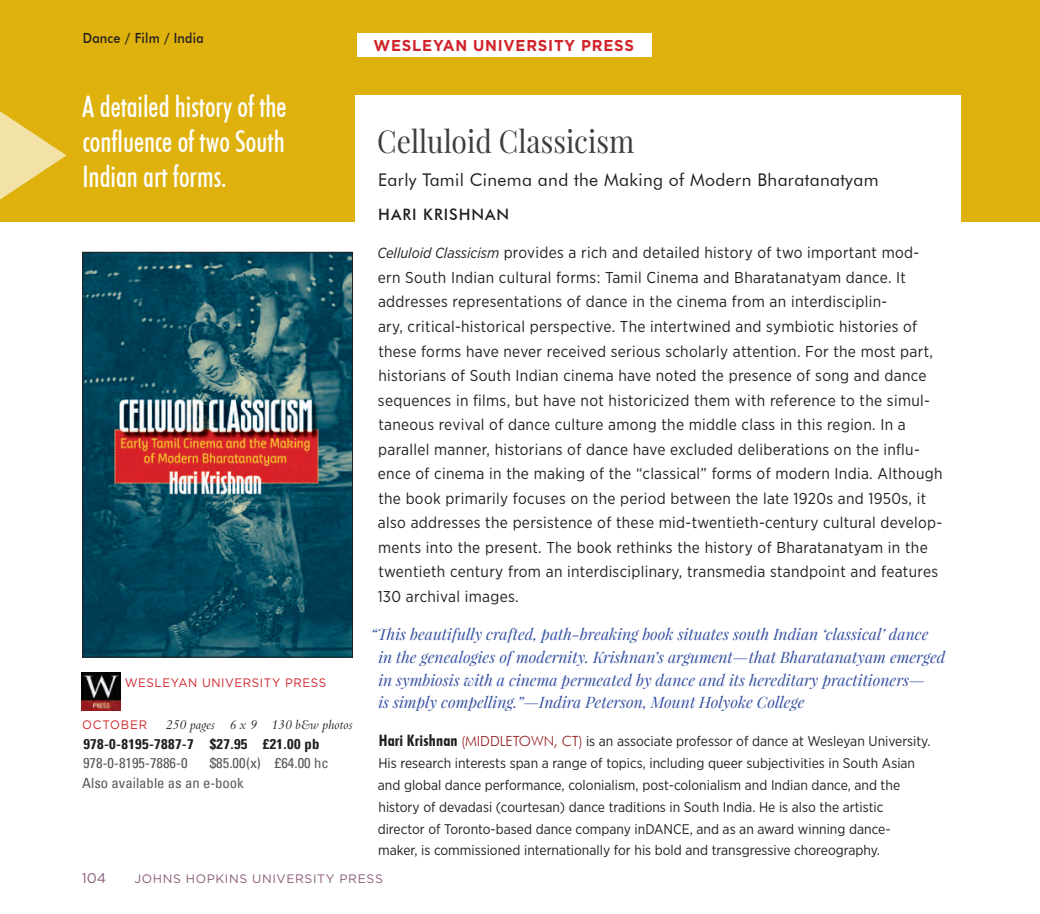
<style>
.page{position:relative;width:1040px;height:914px;background:#fff}
.page>*{position:absolute;margin:0;border:0;box-sizing:border-box;transform-origin:0 0}
.ti{font:31.5px "Playfair Display";color:#3e3e3f;scale:.9 1}
.callout{font:500 condensed 29.75px/35px "Futura BT";color:#fff;text-align:justify;scale:.93 1}
.t1{font:17.5px "Futura BT";letter-spacing:.02em;color:#231f20}
.tx2{font:15.75px/24.5px "Gotham Narrow";letter-spacing:.02em;color:#231f20}
.blurb{font:italic 15.75px/22.8px "Playfair Display";color:#3853a3}
.imprint{font:700 15.75px "Gotham";letter-spacing:.05em;color:#d1232a;scale:.95 1}
.au{font:500 15.75px "Futura BT";letter-spacing:.06em;color:#231f20}
.bio{font:14px/21.9px "Gotham Narrow";color:#231f20}
.price2{font:condensed 14px "Univers";color:#57585a;scale:1.05 1}
.price2-2{font:700 condensed 14px "Univers";letter-spacing:.025em;color:#231f20;scale:1.05 1}
.price{font:italic 14px "Bembo";color:#231f20;scale:.96 1}
.t2{font:500 14px "Futura BT";letter-spacing:.02em;color:#231f20;scale:.9 1}
.t3{font:14px "Gotham";color:#8a5b7a}
.t4{font:12.25px "Gotham";letter-spacing:.05em;color:#8a5b7a}
.imprint-2{font:12.25px "Gotham";letter-spacing:.05em;color:#d1232a;scale:.95 1}
.price-2{font:12.25px "Gotham";letter-spacing:.07em;color:#d1232a;scale:.95 1}
.s1{font-style:italic;font-size:14.7px}
.s2{font-family:"Futura BT";font-weight:700;font-stretch:condensed;font-size:15.75px}
.s3{font-family:"Futura BT";font-weight:300;color:#90191d}
</style>
<div class="page">
<div style="left:0;top:0;width:1040px;height:222px;background:#dfb10c"></div>
<img style="left:84px;top:254px;width:267px;height:401px">
<div style="left:82px;top:252px;width:271px;height:405px;border:1px solid #231f20"></div>
<img style="left:82px;top:672px;width:38px;height:38px">
<div style="left:356px;top:95px;width:605px;height:290px;background:#fff"></div>
<div style="left:357px;top:33px;width:295px;height:24px;background:#fff"></div>
<svg style="left:0;top:111px;width:66px;height:89px"></svg>
<p class="t2" style="left:83px;top:29px;width:136px">Dance / Film / India</p>
<p class="callout" style="left:82px;top:89px;width:221px">A detailed history of the confluence of two South Indian art forms.</p>
<p class="imprint-2" style="left:125px;top:674px;width:213px">WESLEYAN UNIVERSITY PRESS</p>
<p class="price-2" style="left:82px;top:716px;width:70px">OCTOBER</p>
<p class="price" style="left:165px;top:716px;width:196px">250 pages 6 x 9 130 b&amp;w photos</p>
<p class="price2-2" style="left:83px;top:735px;width:226px">978-0-8195-7887-7 $27.95 £21.00 pb</p>
<p class="price2" style="left:83px;top:754px;width:101px">978-0-8195-7886-0</p>
<p class="price2" style="left:210px;top:754px;width:115px">$85.00(x) £64.00 hc</p>
<p class="price2" style="left:82px;top:773px;width:155px">Also available as an e-book</p>
<p class="imprint" style="left:373px;top:35px;width:276px">WESLEYAN UNIVERSITY PRESS</p>
<p class="ti" style="left:377px;top:121px;width:287px">Celluloid Classicism</p>
<p class="t1" style="left:378px;top:169px;width:502px">Early Tamil Cinema and the Making of Modern Bharatanatyam</p>
<p class="au" style="left:378px;top:204px;width:132px">HARI KRISHNAN</p>
<p class="tx2" style="left:377px;top:240px;width:566px"><span class="s1">Celluloid Classicism</span> provides a rich and detailed history of two important mod&shy;ern South Indian cultural forms: Tamil Cinema and Bharatanatyam dance. It addresses representations of dance in the cinema from an interdisciplin-<br>ary, critical-historical perspective. The intertwined and symbiotic histories of these forms have never received serious scholarly attention. For the most part, historians of South Indian cinema have noted the presence of song and dance sequences in films, but have not historicized them with reference to the simul&shy;taneous revival of dance culture among the middle class in this region. In a parallel manner, historians of dance have excluded deliberations on the influ&shy;ence of cinema in the making of the “classical” forms of modern India. Although the book primarily focuses on the period between the late 1920s and 1950s, it also addresses the persistence of these mid-twentieth-century cultural develop&shy;ments into the present. The book rethinks the history of Bharatanatyam in the twentieth century from an interdisciplinary, transmedia standpoint and features 130 archival images.</p>
<p class="blurb" style="left:378px;top:622px;width:568px;text-indent:-7px">“This beautifully crafted, path-breaking book situates south Indian ‘classical’ dance in the genealogies of modernity. Krishnan’s argument—that Bharatanatyam emerged in symbiosis with a cinema permeated by dance and its hereditary practitioners—<br>is simply compelling.”—Indira Peterson, Mount Holyoke College</p>
<p class="bio" style="left:378px;top:730px;width:554px"><span class="s2">Hari Krishnan</span> <span class="s3">(MIDDLETOWN, CT)</span> is an associate professor of dance at Wesleyan University.<br>His research interests span a range of topics, including queer subjectivities in South Asian and global dance performance, colonialism, post-colonialism and Indian dance, and the history of devadasi (courtesan) dance traditions in South India. He is also the artistic director of Toronto-based dance company inDANCE, and as an award winning dance&shy;maker, is commissioned internationally for his bold and transgressive choreography.</p>
<p class="t3" style="left:82px;top:869px;width:26px">104</p>
<p class="t4" style="left:134px;top:871px;width:250px">JOHNS HOPKINS UNIVERSITY PRESS</p>
</div>
